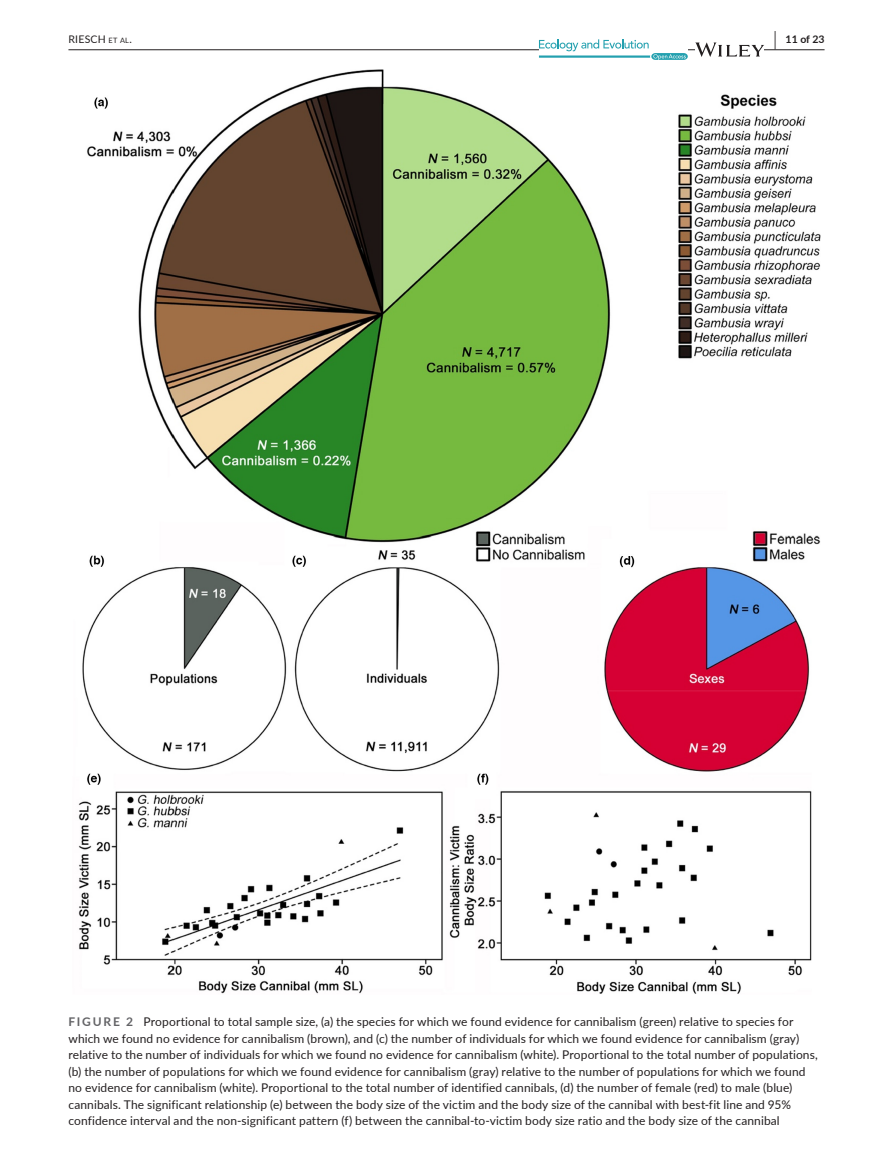
<style>
.page{position:relative;width:893px;height:1174px;background:#fff}
.page>*{position:absolute;margin:0;border:0;box-sizing:border-box;transform-origin:0 0}
.t1{font:12px/16.5px "Lato";letter-spacing:.01em;color:#231f20}
.t2{font:10.5px "Lato";letter-spacing:.02em;color:#231f20}
.t3{font:700 10.5px "Lato";color:#231f20}
.s1{font-size:7.35px}
.s2{font-size:19.5px}
.s3{font-weight:700;color:#636366}
</style>
<div class="page">
<hr style="left:68px;top:49px;width:756px;height:1px;background:#231f20">
<svg style="left:539px;top:39px;width:149px;height:21px"></svg>
<svg style="left:695px;top:42px;width:69px;height:15px"></svg>
<img style="left:78px;top:69px;width:743px;height:925px">
<p class="t2" style="left:68px;top:31px;width:65px">RIESCH <span class="s1">et al</span>.</p>
<p class="t3" style="left:774px;top:31px;width:52px"><span class="s2">|</span> 11 of 23</p>
<p class="t1" style="left:68px;top:1013px;width:751px"><span class="s3">FIGURE 2</span> Proportional to total sample size, (a) the species for which we found evidence for cannibalism (green) relative to species for which we found no evidence for cannibalism (brown), and (c) the number of individuals for which we found evidence for cannibalism (gray) relative to the number of individuals for which we found no evidence for cannibalism (white). Proportional to the total number of populations, (b) the number of populations for which we found evidence for cannibalism (gray) relative to the number of populations for which we found no evidence for cannibalism (white). Proportional to the total number of identified cannibals, (d) the number of female (red) to male (blue) cannibals. The significant relationship (e) between the body size of the victim and the body size of the cannibal with best-fit line and 95% confidence interval and the non-significant pattern (f) between the cannibal-to-victim body size ratio and the body size of the cannibal</p>
</div>
